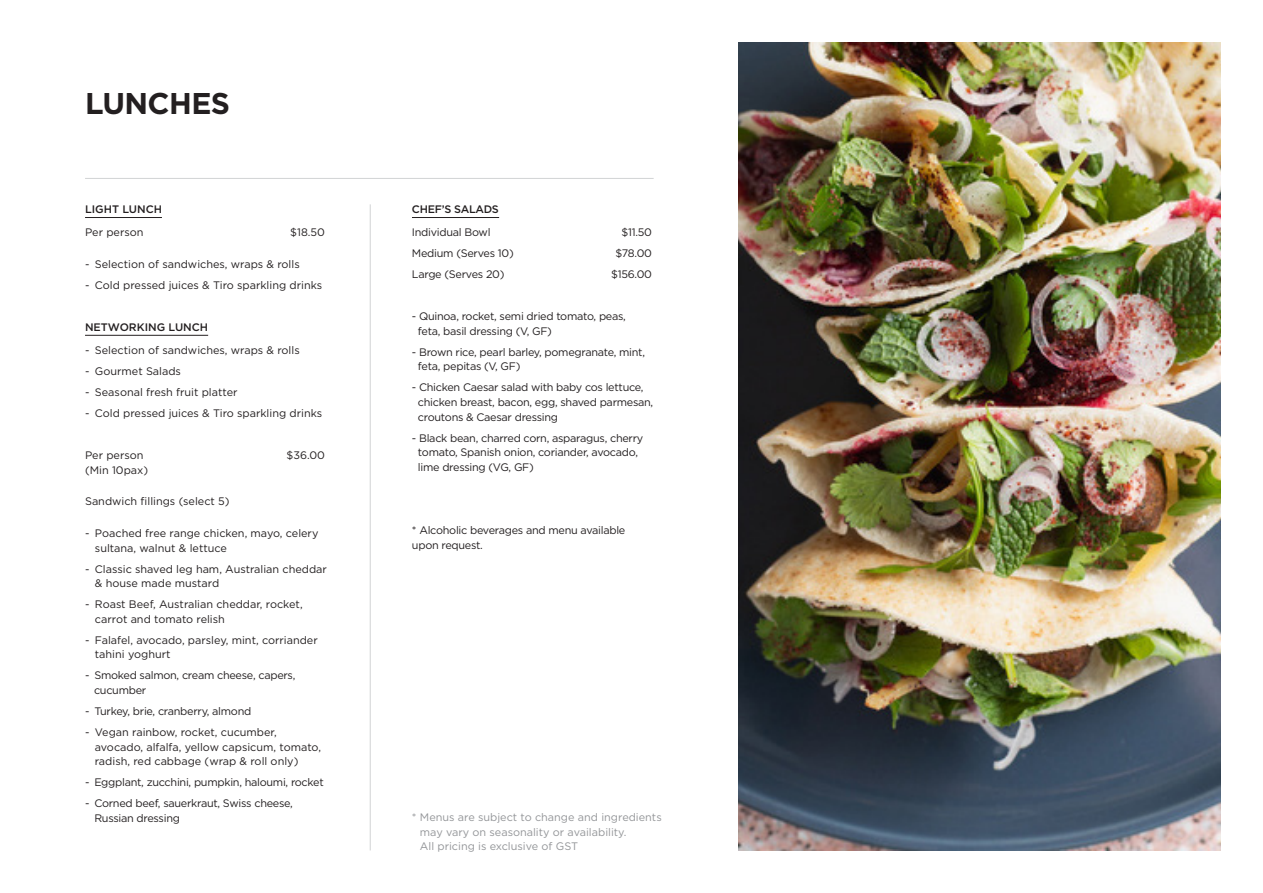
<style>
.page{position:relative;width:1263px;height:893px;background:#fff}
.page>*{position:absolute;margin:0;border:0;box-sizing:border-box;transform-origin:0 0}
.t1{font:700 30px "Gotham";letter-spacing:-.02em;color:#231f20}
.body_copy{font:10.8px/14.7px "Gotham";letter-spacing:-.025em;color:#231f20}
.body_copy-2{font:10.8px/14.7px "Gotham";color:#231f20}
.body_copy-3{font:10.8px/14.7px "Gotham";color:#939598}
.body_copy-4{font:500 10.8px "Gotham";color:#231f20}
.body_copy-5{font:500 10.8px "Gotham";letter-spacing:-.025em;color:#231f20}
</style>
<div class="page">
<img style="left:739px;top:43px;width:481px;height:807px">
<hr style="left:85px;top:178px;width:569px;height:1px;background:#d1d3d4">
<hr style="left:370px;top:204px;width:1px;height:646px;background:#d1d3d4">
<hr style="left:85px;top:217px;width:77px;height:1px;background:#231f20">
<hr style="left:85px;top:335px;width:123px;height:1px;background:#231f20">
<hr style="left:412px;top:217px;width:87px;height:1px;background:#231f20">
<p class="t1" style="left:85px;top:84px;width:146px">LUNCHES</p>
<p class="body_copy-4" style="left:85px;top:202px;width:78px">LIGHT LUNCH</p>
<p class="body_copy-2" style="left:85px;top:225px;width:60px">Per person</p>
<p class="body_copy" style="left:290px;top:225px;width:36px">$18.50</p>
<p class="body_copy-2" style="left:85px;top:256px;width:216px">- Selection of sandwiches, wraps &amp; rolls</p>
<p class="body_copy-2" style="left:85px;top:277px;width:239px">- Cold pressed juices &amp; Tiro sparkling drinks</p>
<p class="body_copy-4" style="left:85px;top:320px;width:125px">NETWORKING LUNCH</p>
<p class="body_copy-2" style="left:85px;top:343px;width:216px">- Selection of sandwiches, wraps &amp; rolls</p>
<p class="body_copy-2" style="left:85px;top:364px;width:98px">- Gourmet Salads</p>
<p class="body_copy-2" style="left:85px;top:385px;width:154px">- Seasonal fresh fruit platter</p>
<p class="body_copy-2" style="left:85px;top:406px;width:239px">- Cold pressed juices &amp; Tiro sparkling drinks</p>
<p class="body_copy-2" style="left:85px;top:448px;width:60px">Per person</p>
<p class="body_copy" style="left:286px;top:448px;width:40px">$36.00</p>
<p class="body_copy-2" style="left:85px;top:462px;width:65px">(Min 10pax)</p>
<p class="body_copy-2" style="left:85px;top:494px;width:146px">Sandwich fillings (select 5)</p>
<p class="body_copy-2" style="left:95px;top:525px;width:225px;text-indent:-10px">- Poached free range chicken, mayo, celery sultana, walnut &amp; lettuce</p>
<p class="body_copy-2" style="left:95px;top:561px;width:234px;text-indent:-10px">- Classic shaved leg ham, Australian cheddar &amp; house made mustard</p>
<p class="body_copy-2" style="left:95px;top:597px;width:209px;text-indent:-10px">- Roast Beef, Australian cheddar, rocket, carrot and tomato relish</p>
<p class="body_copy-2" style="left:95px;top:632px;width:224px;text-indent:-10px">- Falafel, avocado, parsley, mint, corriander tahini yoghurt</p>
<p class="body_copy" style="left:94px;top:668px;width:203px;text-indent:-9px">- Smoked salmon, cream cheese, capers, cucumber</p>
<p class="body_copy" style="left:85px;top:704px;width:168px">- Turkey, brie, cranberry, almond</p>
<p class="body_copy-2" style="left:95px;top:725px;width:228px;text-indent:-10px">- Vegan rainbow, rocket, cucumber, avocado, alfalfa, yellow capsicum, tomato, radish, red cabbage (wrap &amp; roll only)</p>
<p class="body_copy" style="left:85px;top:775px;width:240px">- Eggplant, zucchini, pumpkin, haloumi, rocket</p>
<p class="body_copy" style="left:94px;top:796px;width:200px;text-indent:-9px">- Corned beef, sauerkraut, Swiss cheese,<br>Russian dressing</p>
<p class="body_copy-5" style="left:412px;top:202px;width:88px">CHEF’S SALADS</p>
<p class="body_copy" style="left:412px;top:225px;width:80px">Individual Bowl</p>
<p class="body_copy" style="left:621px;top:225px;width:32px">$11.50</p>
<p class="body_copy" style="left:412px;top:246px;width:103px">Medium (Serves 10)</p>
<p class="body_copy" style="left:615px;top:246px;width:38px">$78.00</p>
<p class="body_copy" style="left:412px;top:267px;width:94px">Large (Serves 20)</p>
<p class="body_copy" style="left:611px;top:267px;width:42px">$156.00</p>
<p class="body_copy" style="left:418px;top:309px;width:209px;text-indent:-6px">- Quinoa, rocket, semi dried tomato, peas, feta, basil dressing (V, GF)</p>
<p class="body_copy" style="left:418px;top:344px;width:229px;text-indent:-6px">- Brown rice, pearl barley, pomegranate, mint, feta, pepitas (V, GF)</p>
<p class="body_copy" style="left:418px;top:380px;width:237px;text-indent:-6px">- Chicken Caesar salad with baby cos lettuce, chicken breast, bacon, egg, shaved parmesan, croutons &amp; Caesar dressing</p>
<p class="body_copy" style="left:418px;top:430px;width:227px;text-indent:-6px">- Black bean, charred corn, asparagus, cherry tomato, Spanish onion, coriander, avocado, lime dressing (VG, GF)</p>
<p class="body_copy" style="left:412px;top:523px;width:215px">* Alcoholic beverages and menu available upon request.</p>
<p class="body_copy-3" style="left:420px;top:810px;width:243px;text-indent:-8px">* Menus are subject to change and ingredients may vary on seasonality or availability.<br>All pricing is exclusive of GST</p>
</div>
